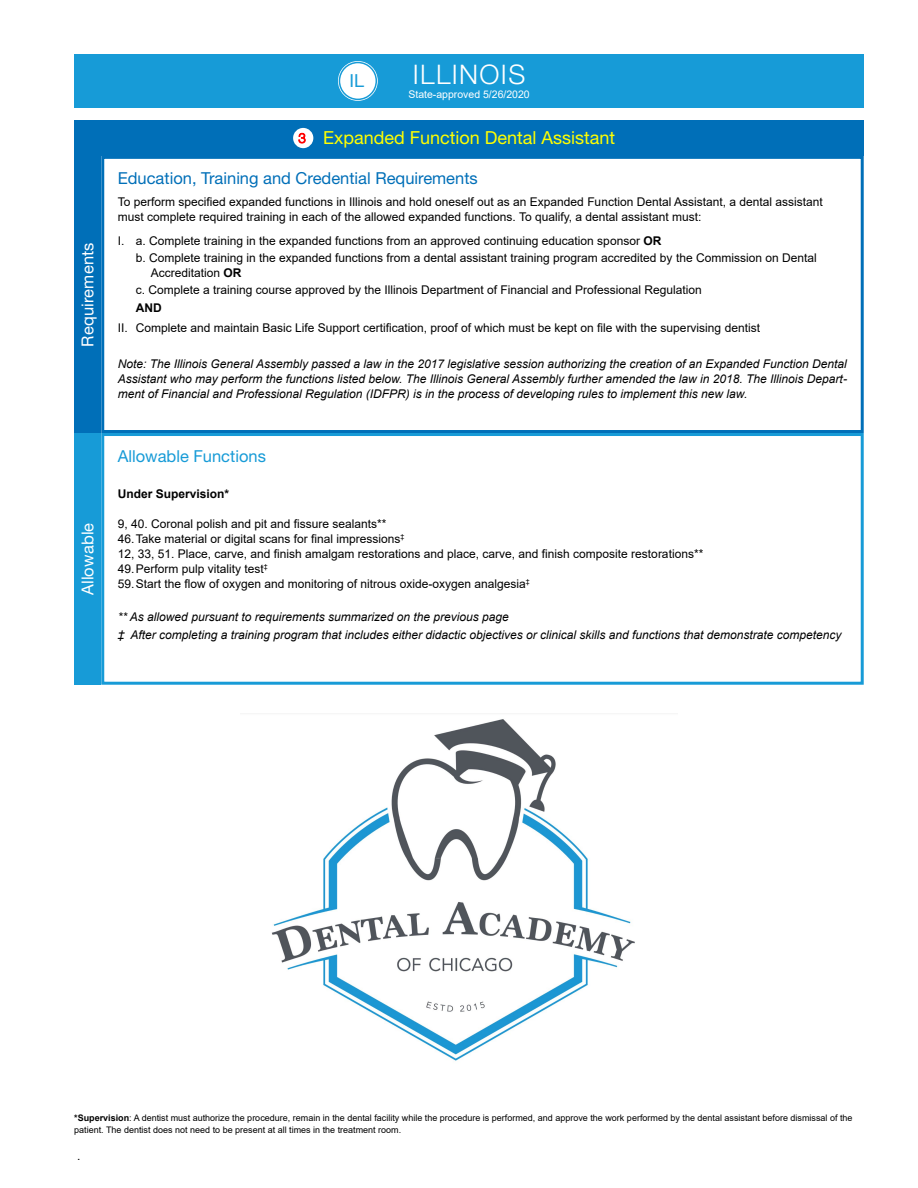
<style>
.page{position:relative;width:918px;height:1188px;background:#fff}
.page>*{position:absolute;margin:0;border:0;box-sizing:border-box;transform-origin:0 0}
.t1{font:300 27px "Helvetica Neue LT Std";color:#fff}
.t2{font:18px "Helvetica Neue LT Std";color:#ff0}
.t3{font:18px "Helvetica Neue LT Std";color:#179bd7}
.t4{font:16.5px "Helvetica Neue LT Std";color:#006fb8}
.t5{font:16.5px "Helvetica Neue LT Std";letter-spacing:.01em;color:#fff}
.t6{font:16.5px "Helvetica Neue LT Std";color:#179bd7}
.t7{font:12px/15px "Arial";color:#000}
.t8{font:italic 12px/15px "Arial";color:#000;text-align:justify}
.t9{font:700 12px "Arial";color:#000}
.t10{font:10.5px "Arial";color:#fff}
.t11{font:9px/12px "Arial";color:#000}
.s1{font-weight:300;font-size:13.5px;color:#f00}
.s2{font-weight:700}
</style>
<div class="page">
<div style="left:74px;top:54px;width:790px;height:54px;background:#179bd7"></div>
<svg style="left:338px;top:61px;width:40px;height:40px"></svg>
<div style="left:336px;top:59px;width:44px;height:44px;border:1px solid #179bd7;border-radius:50%"></div>
<div style="left:339px;top:62px;width:38px;height:38px;border:1px solid #179bd7;border-radius:50%"></div>
<div style="left:101px;top:156px;width:763px;height:277px;border:3px solid #006fb8"></div>
<div style="left:101px;top:433px;width:763px;height:252px;border:3px solid #179bd7"></div>
<div style="left:74px;top:156px;width:27px;height:277px;background:#006fb8"></div>
<div style="left:74px;top:433px;width:27px;height:252px;background:#179bd7"></div>
<div style="left:74px;top:120px;width:790px;height:36px;background:#006fb8"></div>
<div style="left:293px;top:128px;width:20px;height:20px;background:#fff;border-radius:50%"></div>
<img style="left:272px;top:719px;width:363px;height:342px">
<h2 class="t3" style="left:349px;top:70px;width:16px">IL</h2>
<h1 class="t1" style="left:413px;top:57px;width:15px">ILLINOIS</h1>
<p class="t10" style="left:408px;top:87px;width:123px">State-approved 5/26/2020</p>
<h3 class="t5" style="left:78px;top:347px;width:106px;rotate:-90deg">Requirements</h3>
<h3 class="t5" style="left:78px;top:595px;width:74px;rotate:-90deg">Allowable</h3>
<h2 class="t2" style="left:298px;top:127px;width:318px"><span class="s1">3</span> Expanded Function Dental Assistant</h2>
<h3 class="t4" style="left:118px;top:168px;width:362px">Education, Training and Credential Requirements</h3>
<p class="t7" style="left:118px;top:194px;width:707px">To perform specified expanded functions in Illinois and hold oneself out as an Expanded Function Dental Assistant, a dental assistant must complete required training in each of the allowed expanded functions. To qualify, a dental assistant must:</p>
<p class="t7" style="left:136px;top:232px;width:682px;line-height:17.1px;text-indent:-18px">I. a. Complete training in the expanded functions from an approved continuing education sponsor <span class="s2">OR<br></span>b. Complete training in the expanded functions from a dental assistant training program accredited by the Commission on Dental</p>
<p class="t7" style="left:136px;top:264px;width:568px;line-height:17.1px;text-indent:15px">Accreditation <span class="s2">OR<br></span>c. Complete a training course approved by the Illinois Department of Financial and Professional Regulation</p>
<p class="t9" style="left:136px;top:299px;width:27px">AND</p>
<p class="t7" style="left:118px;top:320px;width:644px">II. Complete and maintain Basic Life Support certification, proof of which must be kept on file with the supervising dentist</p>
<p class="t8" style="left:118px;top:357px;width:731px">Note: The Illinois General Assembly passed a law in the 2017 legislative session authorizing the creation of an Expanded Function Dental Assistant who may perform the functions listed below. The Illinois General Assembly further amended the law in 2018. The Illinois Depart&shy;ment of Financial and Professional Regulation (IDFPR) is in the process of developing rules to implement this new law.</p>
<h3 class="t6" style="left:118px;top:447px;width:150px">Allowable Functions</h3>
<p class="t9" style="left:118px;top:486px;width:113px">Under Supervision*</p>
<p class="t7" style="left:118px;top:517px;width:270px">9, 40. Coronal polish and pit and fissure sealants**</p>
<p class="t7" style="left:118px;top:532px;width:587px">46. Take material or digital scans for final impressions<sup>‡<br></sup>12, 33, 51. Place, carve, and finish amalgam restorations and place, carve, and finish composite restorations**</p>
<p class="t7" style="left:118px;top:562px;width:151px">49. Perform pulp vitality test<sup>‡</sup></p>
<p class="t7" style="left:118px;top:577px;width:414px">59. Start the flow of oxygen and monitoring of nitrous oxide-oxygen analgesia<sup>‡</sup></p>
<p class="t8" style="left:118px;top:608px;width:725px;line-height:18px">** As allowed pursuant to requirements summarized on the previous page<br>‡ After completing a training program that includes either didactic objectives or clinical skills and functions that demonstrate competency</p>
<p class="t11" style="left:74px;top:1111px;width:780px"><span class="s2">*Supervision</span>: A dentist must authorize the procedure, remain in the dental facility while the procedure is performed, and approve the work performed by the dental assistant before dismissal of the patient. The dentist does not need to be present at all times in the treatment room.</p>
<p class="t7" style="left:77px;top:1148px;width:5px">.</p>
</div>
